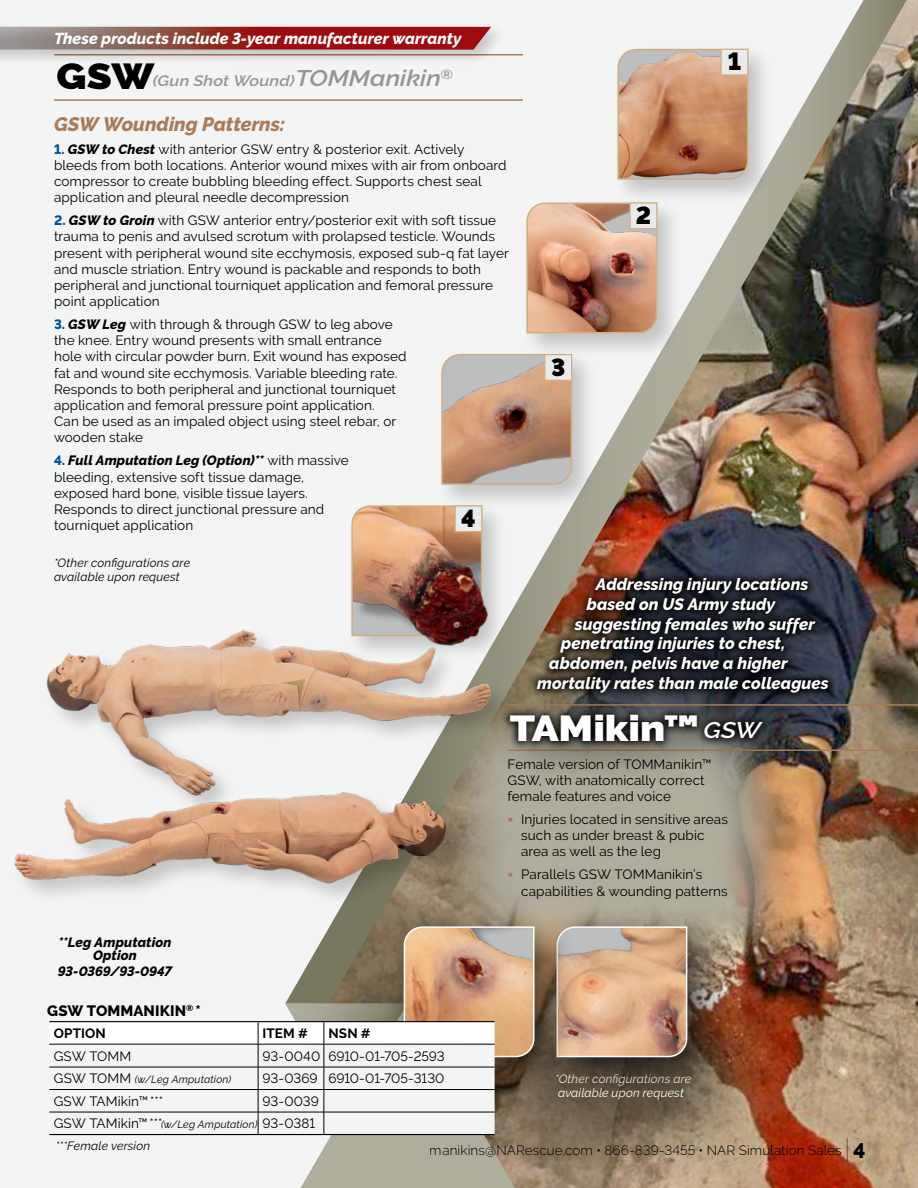
<style>
.page{position:relative;width:918px;height:1188px;background:#f3f4f4}
.page>*{position:absolute;margin:0;border:0;box-sizing:border-box;transform-origin:0 0}
.t1{font:900 36px "Raleway";color:#fff;scale:1.13 1}
.t2{font:900 36px "Raleway";color:#000;scale:1.13 1}
.t3{font:900 24.45px "Raleway";color:#000}
.t4{font:italic 800 19.5px "Raleway";letter-spacing:-.005em;color:#a97c57}
.t5{font:italic 800 16.5px "Raleway";color:#fff}
.t6{font:italic 800 15.75px "Raleway";letter-spacing:.005em;color:#fff}
.t7{font:italic 600 15px "Raleway";letter-spacing:.01em;color:#939598;scale:1.13 1}
.t8{font:800 15px "Raleway";letter-spacing:.01em;color:#000}
.t9{font:13.5px/16.2px "Raleway";letter-spacing:.01em;color:#000}
.t10{font:300 13.5px "Raleway";letter-spacing:.005em;color:#000}
.t11{font:italic 800 13.5px/13.5px "Raleway";color:#000;text-align:center}
.t12{font:italic 800 13.5px "Raleway";letter-spacing:-.02em;color:#000}
.t13{font:700 13.5px "Raleway";letter-spacing:.015em;color:#000}
.t14{font:italic 12px/14.4px "Raleway";letter-spacing:.015em;color:#000}
.t15{font:italic 12px/14.4px "Raleway";letter-spacing:.015em;color:#fff}
.t16{font:italic 10.5px "Raleway";letter-spacing:.015em;color:#000}
.s1{font-size:22.5px}
.s2{font-weight:800;color:#005491}
.s3{font-weight:800;font-style:italic}
.s4{font-weight:600;font-style:italic;font-size:22.5px}
.s5{font-style:normal;font-size:13.5px}
.s6{font-style:italic;font-size:10.5px}
.s7{font-family:"Mukta Mahee";font-size:16.5px;color:#a97c57}
.s8{font-weight:100;font-size:26.4px}
.s9{font-weight:800;font-size:21px}
</style>
<div class="page">
<hr style="left:54px;top:99px;width:813px;height:2px;background:#a97c57">
<img style="left:778px;top:0;width:140px;height:1188px">
<hr style="left:508px;top:750px;width:410px;height:1px;background:#a97c57">
<hr style="left:508px;top:704px;width:410px;height:2px;background:#a97c57">
<img style="left:285px;top:0;width:622px;height:1004px">
<div style="left:469px;top:984px;width:309px;height:204px;background:#000;opacity:.48"></div>
<div style="left:537px;top:907px;width:191px;height:191px;background:#000;opacity:.75"></div>
<svg style="left:575px;top:926px;width:113px;height:132px;background:#d4ab8c"></svg>
<div style="left:384px;top:907px;width:191px;height:191px;background:#000;opacity:.75"></div>
<svg style="left:49px;top:926px;width:486px;height:262px"></svg>
<div style="left:347px;top:501px;width:161px;height:161px;background:#000;opacity:.2"></div>
<svg style="left:351px;top:505px;width:85px;height:116px;background:#d2a886"></svg>
<img style="left:372px;top:511px;width:119px;height:110px">
<div style="left:44px;top:627px;width:470px;height:192px;background:#000;opacity:.2"></div>
<img style="left:44px;top:621px;width:451px;height:185px">
<div style="left:11px;top:789px;width:460px;height:118px;background:#000;opacity:.2"></div>
<img style="left:11px;top:790px;width:439px;height:156px">
<div style="left:613px;top:44px;width:161px;height:162px;background:#000;opacity:.2"></div>
<svg style="left:617px;top:48px;width:132px;height:132px;background:#c59475"></svg>
<div style="left:522px;top:198px;width:161px;height:161px;background:#000;opacity:.2"></div>
<img style="left:526px;top:202px;width:132px;height:132px">
<div style="left:436px;top:349px;width:162px;height:162px;background:#000;opacity:.2"></div>
<svg style="left:441px;top:353px;width:132px;height:133px;background:#be9e8b"></svg>
<div style="left:0;top:23px;width:507px;height:44px;background:#000;opacity:.19"></div>
<svg style="left:0;top:27px;width:491px;height:23px;background:#993d3a"></svg>
<p class="t6" style="left:54px;top:29px;width:409px">These products include 3-year manufacturer warranty</p>
<h1 class="t2" style="left:57px;top:56px;width:88px">GSW</h1>
<p class="t7" style="left:153px;top:72px;width:267px">(Gun Shot Wound)<span class="s1">TOMManikin</span><sup>®</sup></p>
<h3 class="t4" style="left:54px;top:113px;width:233px">GSW Wounding Patterns:</h3>
<p class="t9" style="left:54px;top:141px;width:454px"><span class="s2">1.</span> <span class="s3">GSW to Chest</span> with anterior GSW entry &amp; posterior exit. Actively bleeds from both locations. Anterior wound mixes with air from onboard compressor to create bubbling bleeding effect. Supports chest seal application and pleural needle decompression</p>
<p class="t9" style="left:54px;top:212px;width:456px"><span class="s2">2.</span> <span class="s3">GSW to Groin</span> with GSW anterior entry/posterior exit with soft tissue trauma to penis and avulsed scrotum with prolapsed testicle. Wounds present with peripheral wound site ecchymosis, exposed sub-q fat layer and muscle striation. Entry wound is packable and responds to both peripheral and junctional tourniquet application and femoral pressure point application</p>
<p class="t9" style="left:54px;top:316px;width:354px"><span class="s2">3.</span> <span class="s3">GSW Leg</span> with through &amp; through GSW to leg above the knee. Entry wound presents with small entrance hole with circular powder burn. Exit wound has exposed fat and wound site ecchymosis. Variable bleeding rate.<br>Responds to both peripheral and junctional tourniquet application and femoral pressure point application.<br>Can be used as an impaled object using steel rebar, or wooden stake</p>
<p class="t9" style="left:54px;top:453px;width:296px"><span class="s2">4.</span> <span class="s3">Full Amputation Leg (Option)**</span> with massive bleeding, extensive soft tissue damage, exposed hard bone, visible tissue layers.<br>Responds to direct junctional pressure and tourniquet application</p>
<h2 class="t3" style="left:461px;top:504px;width:16px">4</h2>
<p class="t14" style="left:54px;top:556px;width:138px">*Other configurations are available upon request</p>
<h2 class="t3" style="left:551px;top:353px;width:16px">3</h2>
<h2 class="t3" style="left:636px;top:201px;width:17px">2</h2>
<h2 class="t3" style="left:728px;top:48px;width:15px">1</h2>
<p class="t5" style="left:596px;top:575px;width:214px">Addressing injury locations</p>
<p class="t5" style="left:587px;top:595px;width:190px">based on US Army study</p>
<p class="t5" style="left:575px;top:614px;width:242px">suggesting females who suffer</p>
<p class="t5" style="left:561px;top:634px;width:226px">penetrating injuries to chest,</p>
<p class="t5" style="left:549px;top:654px;width:240px">abdomen, pelvis have a higher</p>
<p class="t5" style="left:537px;top:674px;width:293px">mortality rates than male colleagues</p>
<h1 class="t1" style="left:510px;top:708px;width:224px">TAMikin™<span class="s4">GSW</span></h1>
<p class="t11" style="left:59px;top:935px;width:115px">**Leg Amputation<br>Option</p>
<p class="t12" style="left:58px;top:964px;width:116px">93-0369/93-0947</p>
<p class="t8" style="left:47px;top:1003px;width:155px">GSW TOMMANIKIN<sup>®</sup> *</p>
<p class="t13" style="left:54px;top:1026px;width:54px">OPTION</p>
<p class="t13" style="left:263px;top:1026px;width:47px">ITEM #</p>
<p class="t13" style="left:328px;top:1026px;width:44px">NSN #</p>
<p class="t9" style="left:54px;top:1048px;width:79px">GSW TOMM</p>
<p class="t9" style="left:263px;top:1048px;width:184px">93-0040 6910-01-705-2593</p>
<p class="t16" style="left:54px;top:1073px;width:179px"><span class="s5">GSW TOMM</span> (w/Leg Amputation)</p>
<p class="t9" style="left:263px;top:1070px;width:183px">93-0369 6910-01-705-3130</p>
<p class="t9" style="left:54px;top:1093px;width:111px">GSW TAMikin™ ***</p>
<p class="t9" style="left:54px;top:1090px;width:267px;line-height:22.5px;text-align:right">93-0039<br>GSW TAMikin™ ***<span class="s6">(w/Leg Amputation)</span> 93-0381</p>
<p class="t9" style="left:508px;top:756px;width:206px">Female version of TOMManikin™<br>GSW, with anatomically correct female features and voice</p>
<p class="t9" style="left:521px;top:811px;width:208px;text-indent:-14px"><span class="s7">•</span> Injuries located in sensitive areas such as under breast &amp; pubic area as well as the leg</p>
<p class="t9" style="left:521px;top:866px;width:208px;text-indent:-14px"><span class="s7">•</span> Parallels GSW TOMManikin’s capabilities &amp; wounding patterns</p>
<p class="t15" style="left:555px;top:1071px;width:138px">*Other configurations are available upon request</p>
<p class="t14" style="left:56px;top:1138px;width:96px">***Female version</p>
<p class="t10" style="left:430px;top:1142px;width:437px">manikins@NARescue.com • 866-839-3455 • NAR Simulation Sales <span class="s8">|</span> <span class="s9">4</span></p>
</div>
